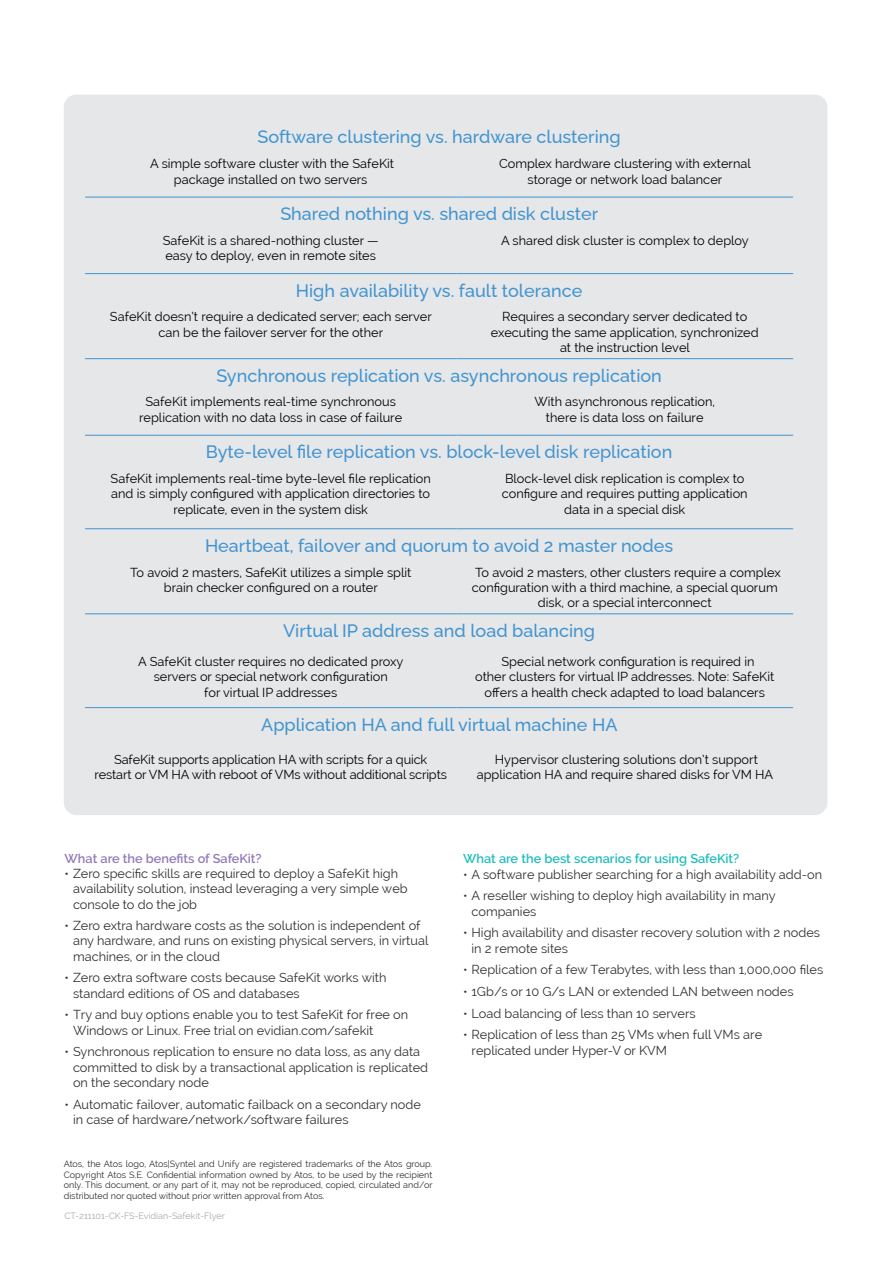
<style>
.page{position:relative;width:893px;height:1263px;background:#fff}
.page>*{position:absolute;margin:0;border:0;box-sizing:border-box;transform-origin:0 0}
.t1{font:100 18px "Raleway";color:#4194d0}
.t2{font:12.75px/15.3px "Raleway";color:#000;text-align:center}
.t3{font:12.75px/15.3px "Raleway";color:#312f30}
.Title_H3_-_Raleway_S{font:600 12.75px "Raleway";color:#21bdbd}
.Title_H3_-_Raleway_S-2{font:600 12.75px "Raleway";color:#937bb8}
.Legals{font:9px/10.8px "Raleway";color:#312f30;text-align:justify}
.t4{font:9px "Raleway";color:#a8a9ad}
</style>
<div class="page">
<div style="left:64px;top:95px;width:763px;height:720px;background:#e6e7e9;border-radius:13px"></div>
<hr style="left:85px;top:197px;width:371px;height:1px;background:#4194d0">
<hr style="left:456px;top:197px;width:337px;height:1px;background:#4194d0">
<hr style="left:85px;top:707px;width:371px;height:1px;background:#4194d0">
<hr style="left:456px;top:707px;width:337px;height:1px;background:#4194d0">
<hr style="left:85px;top:273px;width:371px;height:1px;background:#4194d0">
<hr style="left:456px;top:273px;width:337px;height:1px;background:#4194d0">
<hr style="left:85px;top:358px;width:371px;height:1px;background:#4194d0">
<hr style="left:456px;top:358px;width:337px;height:1px;background:#4194d0">
<hr style="left:85px;top:435px;width:371px;height:1px;background:#4194d0">
<hr style="left:456px;top:435px;width:337px;height:1px;background:#4194d0">
<hr style="left:85px;top:528px;width:371px;height:1px;background:#4194d0">
<hr style="left:456px;top:528px;width:337px;height:1px;background:#4194d0">
<hr style="left:85px;top:613px;width:371px;height:1px;background:#4194d0">
<hr style="left:456px;top:613px;width:337px;height:1px;background:#4194d0">
<h1 class="t1" style="left:257px;top:123px;width:365px">Software clustering vs. hardware clustering</h1>
<p class="t2" style="left:150px;top:156px;width:245px">A simple software cluster with the SafeKit package installed on two servers</p>
<p class="t2" style="left:499px;top:156px;width:253px">Complex hardware clustering with external storage or network load balancer</p>
<h1 class="t1" style="left:280px;top:199px;width:319px">Shared nothing vs. shared disk cluster</h1>
<p class="t2" style="left:163px;top:233px;width:217px;text-align:left">SafeKit is a shared-nothing cluster — easy to deploy, even in remote sites</p>
<p class="t2" style="left:501px;top:233px;width:249px">A shared disk cluster is complex to deploy</p>
<h1 class="t1" style="left:296px;top:276px;width:288px">High availability vs. fault tolerance</h1>
<p class="t2" style="left:110px;top:309px;width:323px">SafeKit doesn’t require a dedicated server; each server can be the failover server for the other</p>
<p class="t2" style="left:491px;top:309px;width:269px">Requires a secondary server dedicated to executing the same application, synchronized at the instruction level</p>
<h1 class="t1" style="left:216px;top:361px;width:447px">Synchronous replication vs. asynchronous replication</h1>
<p class="t2" style="left:139px;top:394px;width:265px">SafeKit implements real-time synchronous replication with no data loss in case of failure</p>
<p class="t2" style="left:534px;top:394px;width:182px">With asynchronous replication, there is data loss on failure</p>
<h1 class="t1" style="left:206px;top:437px;width:468px">Byte-level file replication vs. block-level disk replication</h1>
<p class="t2" style="left:111px;top:471px;width:322px">SafeKit implements real-time byte-level file replication and is simply configured with application directories to replicate, even in the system disk</p>
<p class="t2" style="left:502px;top:471px;width:247px">Block-level disk replication is complex to configure and requires putting application data in a special disk</p>
<h1 class="t1" style="left:205px;top:531px;width:470px">Heartbeat, failover and quorum to avoid 2 master nodes</h1>
<p class="t2" style="left:130px;top:564px;width:283px">To avoid 2 masters, SafeKit utilizes a simple split brain checker configured on a router</p>
<p class="t2" style="left:472px;top:564px;width:310px">To avoid 2 masters, other clusters require a complex configuration with a third machine, a special quorum disk, or a special interconnect</p>
<h1 class="t1" style="left:283px;top:616px;width:314px">Virtual IP address and load balancing</h1>
<p class="t2" style="left:138px;top:654px;width:267px">A SafeKit cluster requires no dedicated proxy servers or special network configuration<br>for virtual IP addresses</p>
<p class="t2" style="left:475px;top:654px;width:301px">Special network configuration is required in<br>other clusters for virtual IP addresses. Note: SafeKit offers a health check adapted to load balancers</p>
<h1 class="t1" style="left:261px;top:710px;width:358px">Application HA and full virtual machine HA</h1>
<p class="t2" style="left:94px;top:752px;width:354px">SafeKit supports application HA with scripts for a quick restart or VM HA with reboot of VMs without additional scripts</p>
<p class="t2" style="left:477px;top:752px;width:298px">Hypervisor clustering solutions don’t support application HA and require shared disks for VM HA</p>
<h3 class="Title_H3_-_Raleway_S-2" style="left:65px;top:851px;width:199px">What are the benefits of SafeKit?</h3>
<p class="t3" style="left:73px;top:866px;width:336px;text-indent:-9px">• Zero specific skills are required to deploy a SafeKit high availability solution, instead leveraging a very simple web console to do the job</p>
<p class="t3" style="left:73px;top:918px;width:357px;text-indent:-9px">• Zero extra hardware costs as the solution is independent of any hardware, and runs on existing physical servers, in virtual machines, or in the cloud</p>
<p class="t3" style="left:73px;top:970px;width:315px;text-indent:-9px">• Zero extra software costs because SafeKit works with standard editions of OS and databases</p>
<p class="t3" style="left:73px;top:1007px;width:337px;text-indent:-9px">• Try and buy options enable you to test SafeKit for free on<br>Windows or Linux. Free trial on evidian.com/safekit</p>
<p class="t3" style="left:73px;top:1044px;width:357px;text-indent:-9px">• Synchronous replication to ensure no data loss, as any data committed to disk by a transactional application is replicated on the secondary node</p>
<p class="t3" style="left:73px;top:1096px;width:349px;text-indent:-9px">• Automatic failover, automatic failback on a secondary node in case of hardware/network/software failures</p>
<p class="Legals" style="left:64px;top:1158px;width:370px">Atos, the Atos logo, Atos|Syntel and Unify are registered trademarks of the Atos group.<br>Copyright Atos S.E. Confidential information owned by Atos, to be used by the recipient only. This document, or any part of it, may not be reproduced, copied, circulated and/or distributed nor quoted without prior written approval from Atos.</p>
<p class="t4" style="left:64px;top:1211px;width:162px">CT-211101-CK-FS-Evidian-Safekit-Flyer</p>
<h3 class="Title_H3_-_Raleway_S" style="left:463px;top:851px;width:278px">What are the best scenarios for using SafeKit?</h3>
<p class="t3" style="left:463px;top:866px;width:361px">• A software publisher searching for a high availability add-on</p>
<p class="t3" style="left:471px;top:888px;width:306px;text-indent:-9px">• A reseller wishing to deploy high availability in many companies</p>
<p class="t3" style="left:471px;top:925px;width:350px;text-indent:-9px">• High availability and disaster recovery solution with 2 nodes in 2 remote sites</p>
<p class="t3" style="left:463px;top:962px;width:362px">• Replication of a few Terabytes, with less than 1,000,000 files</p>
<p class="t3" style="left:463px;top:984px;width:332px">• 1Gb/s or 10 G/s LAN or extended LAN between nodes</p>
<p class="t3" style="left:463px;top:1005px;width:234px">• Load balancing of less than 10 servers</p>
<p class="t3" style="left:471px;top:1027px;width:292px;text-indent:-9px">• Replication of less than 25 VMs when full VMs are replicated under Hyper-V or KVM</p>
</div>
